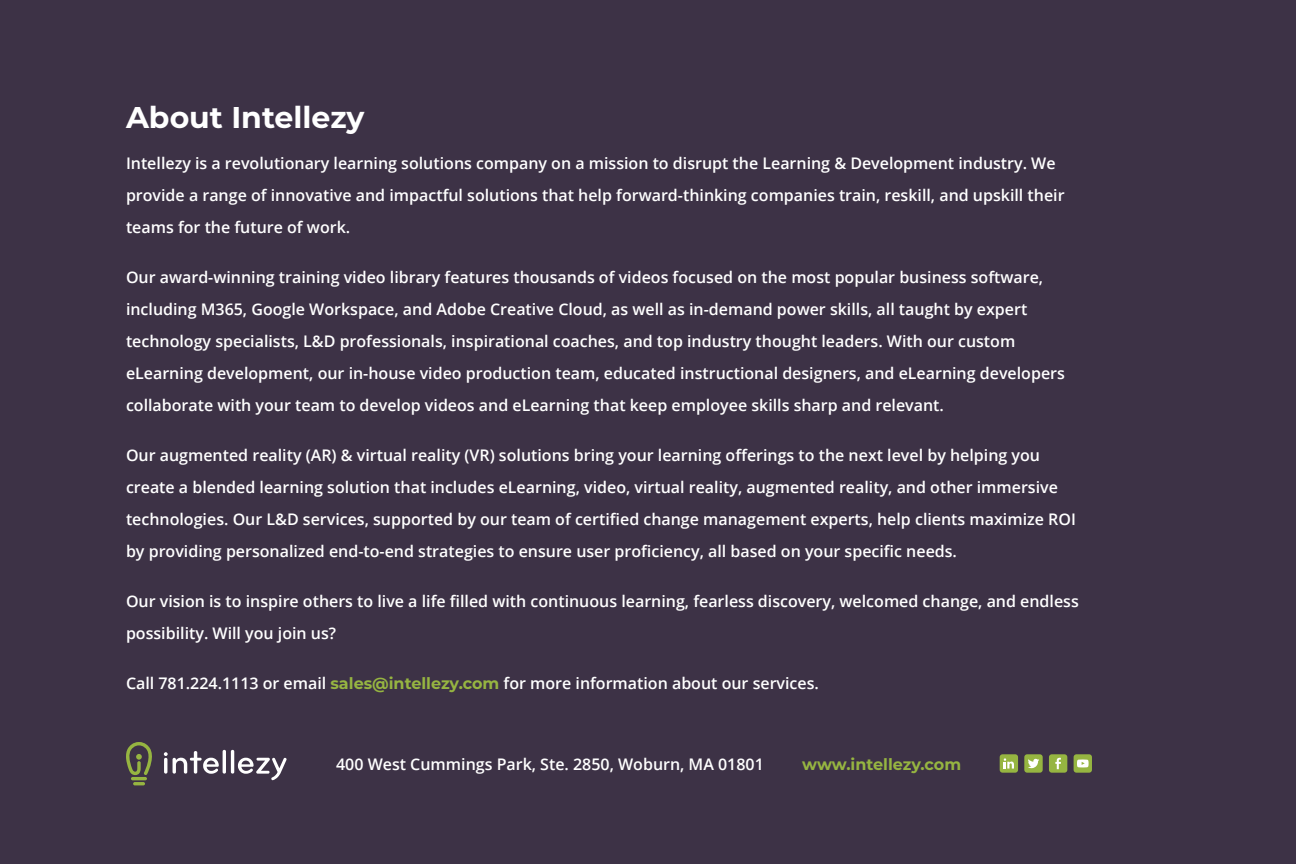
<style>
.page{position:relative;width:1296px;height:864px;background:#3d3246}
.page>*{position:absolute;margin:0;border:0;box-sizing:border-box;transform-origin:0 0}
.About_Intellezy_Head{font:700 30px "Montserrat";color:#fff}
.About_Intellezy_Body{font:600 16px/32px "Open Sans";color:#fff}
.Intellezy_location_d{font:600 16px "Open Sans";color:#fff}
.Intellezy_location_d-2{font:700 16px "Montserrat";letter-spacing:-.005em;color:#96b541}
.s1{font-family:"Montserrat";font-weight:700;color:#96b541}
</style>
<div class="page">
<div style="left:1000px;top:754px;width:18px;height:19px;background:#96b541;border-radius:3px"></div>
<svg style="left:1004px;top:758px;width:10px;height:11px"></svg>
<div style="left:1074px;top:754px;width:18px;height:19px;background:#96b541;border-radius:3px"></div>
<svg style="left:1077px;top:759px;width:12px;height:8px"></svg>
<div style="left:1049px;top:754px;width:18px;height:19px;background:#96b541;border-radius:3px"></div>
<svg style="left:1055px;top:758px;width:6px;height:11px"></svg>
<div style="left:1024px;top:754px;width:19px;height:19px;background:#96b541;border-radius:3px"></div>
<svg style="left:1028px;top:759px;width:11px;height:9px"></svg>
<svg style="left:164px;top:750px;width:123px;height:30px"></svg>
<svg style="left:133px;top:782px;width:12px;height:3px"></svg>
<hr style="left:131px;top:777px;width:16px;height:3px;background:#96b541;border-radius:2px">
<svg style="left:126px;top:742px;width:26px;height:33px"></svg>
<p class="About_Intellezy_Head" style="left:126px;top:96px;width:240px">About Intellezy</p>
<p class="About_Intellezy_Body" style="left:126px;top:147px;width:940px">Intellezy is a revolutionary learning solutions company on a mission to disrupt the Learning &amp; Development industry. We provide a range of innovative and impactful solutions that help forward-thinking companies train, reskill, and upskill their teams for the future of work.</p>
<p class="About_Intellezy_Body" style="left:126px;top:261px;width:940px">Our award-winning training video library features thousands of videos focused on the most popular business software, including M365, Google Workspace, and Adobe Creative Cloud, as well as in-demand power skills, all taught by expert technology specialists, L&amp;D professionals, inspirational coaches, and top industry thought leaders. With our custom eLearning development, our in-house video production team, educated instructional designers, and eLearning developers collaborate with your team to develop videos and eLearning that keep employee skills sharp and relevant.</p>
<p class="About_Intellezy_Body" style="left:126px;top:439px;width:951px">Our augmented reality (AR) &amp; virtual reality (VR) solutions bring your learning offerings to the next level by helping you create a blended learning solution that includes eLearning, video, virtual reality, augmented reality, and other immersive technologies. Our L&amp;D services, supported by our team of certified change management experts, help clients maximize ROI by providing personalized end-to-end strategies to ensure user proficiency, all based on your specific needs.</p>
<p class="About_Intellezy_Body" style="left:126px;top:585px;width:954px">Our vision is to inspire others to live a life filled with continuous learning, fearless discovery, welcomed change, and endless possibility. Will you join us?</p>
<p class="About_Intellezy_Body" style="left:126px;top:667px;width:694px">Call 781.224.1113 or email <span class="s1">sales@intellezy.com</span> for more information about our services.</p>
<p class="Intellezy_location_d" style="left:336px;top:753px;width:429px">400 West Cummings Park, Ste. 2850, Woburn, MA 01801</p>
<p class="Intellezy_location_d-2" style="left:802px;top:753px;width:160px">www.intellezy.com</p>
</div>
